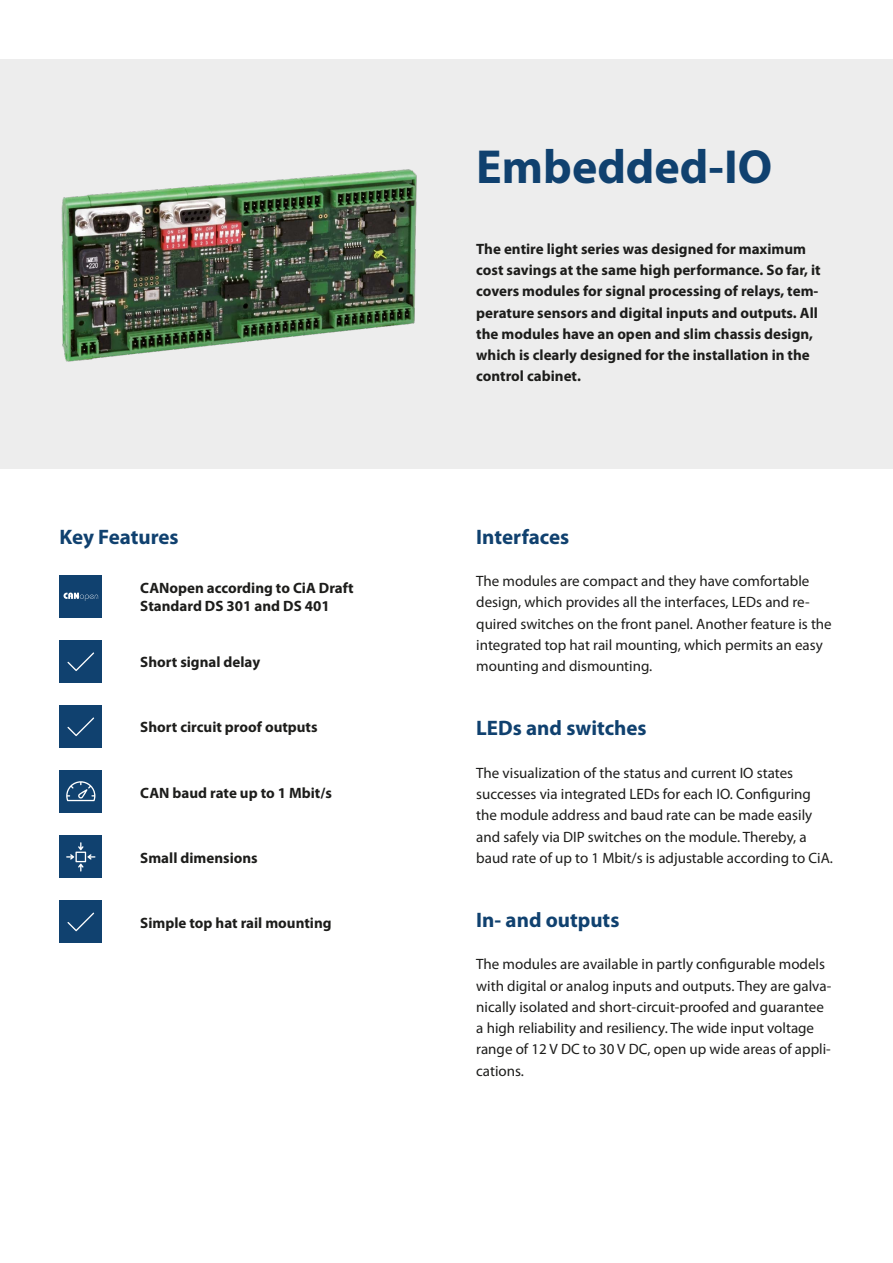
<style>
.page{position:relative;width:893px;height:1263px;background:#fff}
.page>*{position:absolute;margin:0;border:0;box-sizing:border-box;transform-origin:0 0}
.t1{font:700 48px "Myriad Pro";color:#10416f}
.t2{font:700 21px "Myriad Pro";color:#10416f}
.t3{font:15px/21.3px "Myriad Pro";color:#1d1d1b}
.t4{font:700 15px/21.3px "Myriad Pro";color:#1d1d1b}
</style>
<div class="page">
<div style="left:0;top:59px;width:893px;height:410px;background:#ededed"></div>
<img style="left:61px;top:169px;width:356px;height:193px">
<div style="left:60px;top:575px;width:42px;height:43px;background:#10416f"></div>
<svg style="left:64px;top:593px;width:34px;height:8px"></svg>
<div style="left:60px;top:705px;width:42px;height:43px;background:#10416f"></div>
<svg style="left:67px;top:717px;width:27px;height:19px"></svg>
<div style="left:60px;top:640px;width:42px;height:43px;background:#10416f"></div>
<svg style="left:67px;top:652px;width:27px;height:19px"></svg>
<div style="left:60px;top:901px;width:42px;height:42px;background:#10416f"></div>
<svg style="left:67px;top:912px;width:27px;height:19px"></svg>
<div style="left:60px;top:770px;width:42px;height:43px;background:#10416f"></div>
<svg style="left:66px;top:781px;width:29px;height:20px"></svg>
<div style="left:60px;top:836px;width:42px;height:42px;background:#10416f"></div>
<svg style="left:66px;top:842px;width:29px;height:29px"></svg>
<h2 class="t2" style="left:60px;top:523px;width:121px">Key Features</h2>
<p class="t4" style="left:140px;top:579px;width:215px;line-height:18px">CANopen according to CiA Draft<br>Standard DS 301 and DS 401</p>
<p class="t4" style="left:140px;top:651px;width:121px">Short signal delay</p>
<p class="t4" style="left:140px;top:716px;width:179px">Short circuit proof outputs</p>
<p class="t4" style="left:140px;top:781px;width:193px">CAN baud rate up to 1 Mbit/s</p>
<p class="t4" style="left:140px;top:846px;width:119px">Small dimensions</p>
<p class="t4" style="left:140px;top:911px;width:193px">Simple top hat rail mounting</p>
<h1 class="t1" style="left:476px;top:135px;width:297px">Embedded-IO</h1>
<p class="t4" style="left:476px;top:237px;width:346px">The entire light series was designed for maximum cost savings at the same high performance. So far, it covers modules for signal processing of relays, tem&shy;perature sensors and digital inputs and outputs. All the modules have an open and slim chassis design, which is clearly designed for the installation in the control cabinet.</p>
<h2 class="t2" style="left:476px;top:523px;width:95px">Interfaces</h2>
<p class="t3" style="left:476px;top:570px;width:357px">The modules are compact and they have comfortable design, which provides all the interfaces, LEDs and re&shy;quired switches on the front panel. Another feature is the integrated top hat rail mounting, which permits an easy mounting and dismounting.</p>
<h2 class="t2" style="left:476px;top:714px;width:172px">LEDs and switches</h2>
<p class="t3" style="left:476px;top:762px;width:358px">The visualization of the status and current IO states successes via integrated LEDs for each IO. Configuring the module address and baud rate can be made easily and safely via DIP switches on the module. Thereby, a baud rate of up to 1 Mbit/s is adjustable according to CiA.</p>
<h2 class="t2" style="left:476px;top:906px;width:145px">In- and outputs</h2>
<p class="t3" style="left:476px;top:953px;width:356px">The modules are available in partly configurable models with digital or analog inputs and outputs. They are galva&shy;nically isolated and short-circuit-proofed and guarantee a high reliability and resiliency. The wide input voltage range of 12 V DC to 30 V DC, open up wide areas of appli&shy;cations.</p>
</div>
